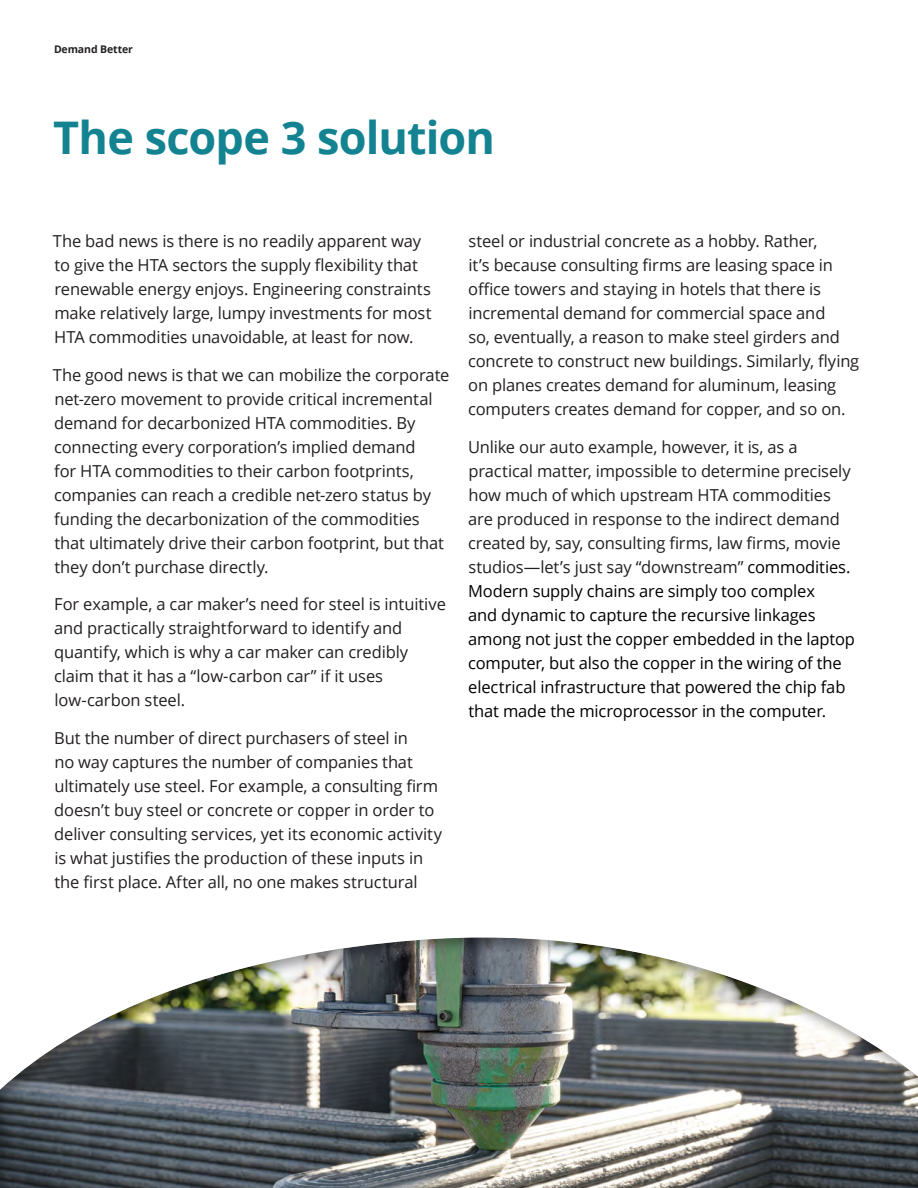
<style>
.page{position:relative;width:918px;height:1188px;background:#fff}
.page>*{position:absolute;margin:0;border:0;box-sizing:border-box;transform-origin:0 0}
.t1{font:700 45px "Open Sans";letter-spacing:-.02em;color:#138391}
.Body_regular__10_16pt{font:16.5px/24px "Open Sans";letter-spacing:-.01em;color:#231f20}
.Body_regular__10_16pt-2{font:16.5px/24px "Open Sans";letter-spacing:-.01em;color:#010101}
.t2{font:700 10.5px "Open Sans";letter-spacing:-.01em;color:#231f20}
.s1{color:#231f20}
</style>
<div class="page">
<div style="left:0;top:936px;width:918px;height:252px;background:#231f20;opacity:.4"></div>
<p class="t2" style="left:54px;top:42px;width:80px">Demand Better</p>
<h1 class="t1" style="left:53px;top:106px;width:443px">The scope 3 solution</h1>
<p class="Body_regular__10_16pt" style="left:53px;top:229px;width:380px">The bad news is there is no readily apparent way to give the HTA sectors the supply flexibility that renewable energy enjoys. Engineering constraints make relatively large, lumpy investments for most HTA commodities unavoidable, at least for now.</p>
<p class="Body_regular__10_16pt" style="left:53px;top:362px;width:398px">The good news is that we can mobilize the corporate net-zero movement to provide critical incremental demand for decarbonized HTA commodities. By connecting every corporation’s implied demand<br>for HTA commodities to their carbon footprints, companies can reach a credible net-zero status by funding the decarbonization of the commodities that ultimately drive their carbon footprint, but that they don’t purchase directly.</p>
<p class="Body_regular__10_16pt" style="left:54px;top:592px;width:393px">For example, a car maker’s need for steel is intuitive and practically straightforward to identify and quantify, which is why a car maker can credibly claim that it has a “low-carbon car” if it uses low-carbon steel.</p>
<p class="Body_regular__10_16pt" style="left:54px;top:725px;width:389px">But the number of direct purchasers of steel in<br>no way captures the number of companies that ultimately use steel. For example, a consulting firm doesn’t buy steel or concrete or copper in order to deliver consulting services, yet its economic activity is what justifies the production of these inputs in the first place. After all, no one makes structural</p>
<p class="Body_regular__10_16pt" style="left:468px;top:229px;width:393px">steel or industrial concrete as a hobby. Rather,<br>it’s because consulting firms are leasing space in office towers and staying in hotels that there is incremental demand for commercial space and<br>so, eventually, a reason to make steel girders and concrete to construct new buildings. Similarly, flying on planes creates demand for aluminum, leasing computers creates demand for copper, and so on.</p>
<p class="Body_regular__10_16pt-2" style="left:468px;top:434px;width:388px"><span class="s1">Unlike our auto example, however, it is, as a practical matter, impossible to determine precisely how much of which upstream HTA commodities are produced in response to the indirect demand created by, say, consulting firms, law firms, movie studios—let’s just say “downstream”</span> commodities.<br>Modern supply chains are simply too complex<br>and dynamic to capture the recursive linkages among not just the copper embedded in the laptop computer, but also the copper in the wiring of the electrical infrastructure that powered the chip fab that made the microprocessor in the computer.</p>
</div>
